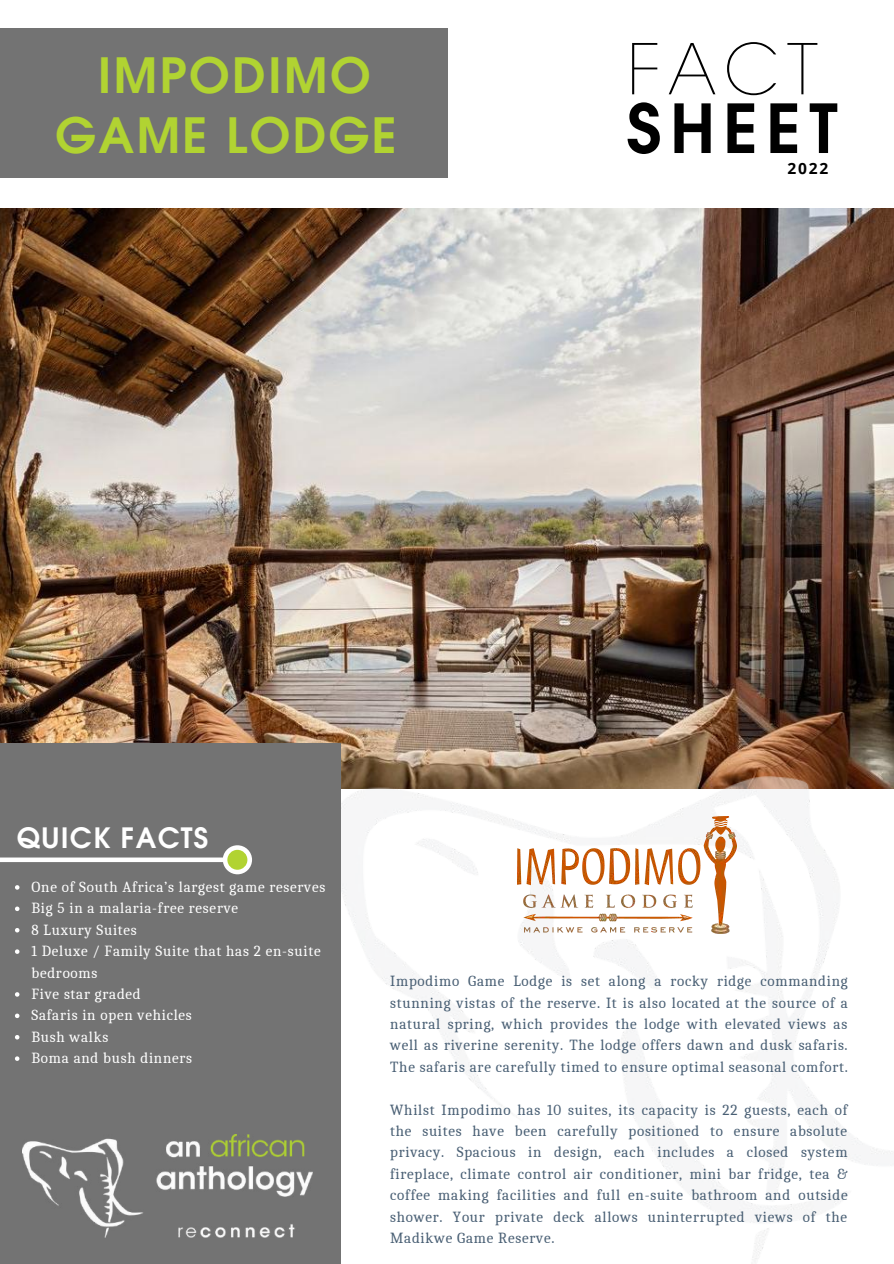
<style>
.page{position:relative;width:894px;height:1264px;background:#fff}
.page>*{position:absolute;margin:0;border:0;box-sizing:border-box;transform-origin:0 0}
.t1{font:200 69.3px "ITC Avant Garde Std";color:#000}
.t2{font:600 67.05px "Avant Garde LT";letter-spacing:.12em;color:#000}
.t3{font:600 48.3px/59.6px "Avant Garde LT";letter-spacing:.05em;color:#b1d332;text-align:center}
.t4{font:600 27.9px "Avant Garde LT";letter-spacing:.05em;color:#fff}
.t5{font:700 15.45px "Open Sans";color:#000}
.t6{font:15px/21.5px "Caladea";letter-spacing:.05em;color:#495f74;text-align:justify}
.t7{font:15px/21.5px "Caladea";letter-spacing:.05em;color:#fff}
</style>
<div class="page">
<img style="left:0;top:208px;width:893px;height:554px">
<img style="left:341px;top:762px;width:552px;height:500px">
<div style="left:0;top:743px;width:341px;height:520px;background:#737373"></div>
<div style="left:0;top:28px;width:447px;height:150px;background:#737373"></div>
<svg style="left:0;top:845px;width:252px;height:29px"></svg>
<img style="left:23px;top:1134px;width:289px;height:103px">
<svg style="left:15px;top:885px;width:4px;height:4px"></svg>
<svg style="left:15px;top:906px;width:4px;height:5px"></svg>
<svg style="left:15px;top:928px;width:4px;height:4px"></svg>
<svg style="left:15px;top:949px;width:4px;height:4px"></svg>
<svg style="left:15px;top:992px;width:4px;height:4px"></svg>
<svg style="left:15px;top:1013px;width:4px;height:5px"></svg>
<svg style="left:15px;top:1035px;width:4px;height:4px"></svg>
<svg style="left:15px;top:1056px;width:4px;height:4px"></svg>
<img style="left:517px;top:816px;width:219px;height:117px">
<h3 class="t3" style="left:56px;top:45px;width:343px">IMPODIMO<br>GAME LODGE</h3>
<h1 class="t1" style="left:626px;top:43px;width:192px">FACT</h1>
<h2 class="t2" style="left:626px;top:84px;width:212px">SHEET</h2>
<p class="t5" style="left:787px;top:157px;width:42px">2022</p>
<h3 class="t4" style="left:17px;top:819px;width:193px">QUICK FACTS</h3>
<p class="t7" style="left:31px;top:876px;width:295px">One of South Africa’s largest game reserves<br>Big 5 in a malaria-free reserve<br>8 Luxury Suites<br>1 Deluxe / Family Suite that has 2 en-suite bedrooms<br>Five star graded<br>Safaris in open vehicles<br>Bush walks<br>Boma and bush dinners</p>
<p class="t6" style="left:390px;top:970px;width:459px">Impodimo Game Lodge is set along a rocky ridge commanding stunning vistas of the reserve. It is also located at the source of a natural spring, which provides the lodge with elevated views as well as riverine serenity. The lodge offers dawn and dusk safaris.<br>The safaris are carefully timed to ensure optimal seasonal comfort.</p>
<p class="t6" style="left:390px;top:1099px;width:459px">Whilst Impodimo has 10 suites, its capacity is 22 guests, each of the suites have been carefully positioned to ensure absolute privacy. Spacious in design, each includes a closed system fireplace, climate control air conditioner, mini bar fridge, tea &amp; coffee making facilities and full en-suite bathroom and outside shower. Your private deck allows uninterrupted views of the Madikwe Game Reserve.</p>
</div>
